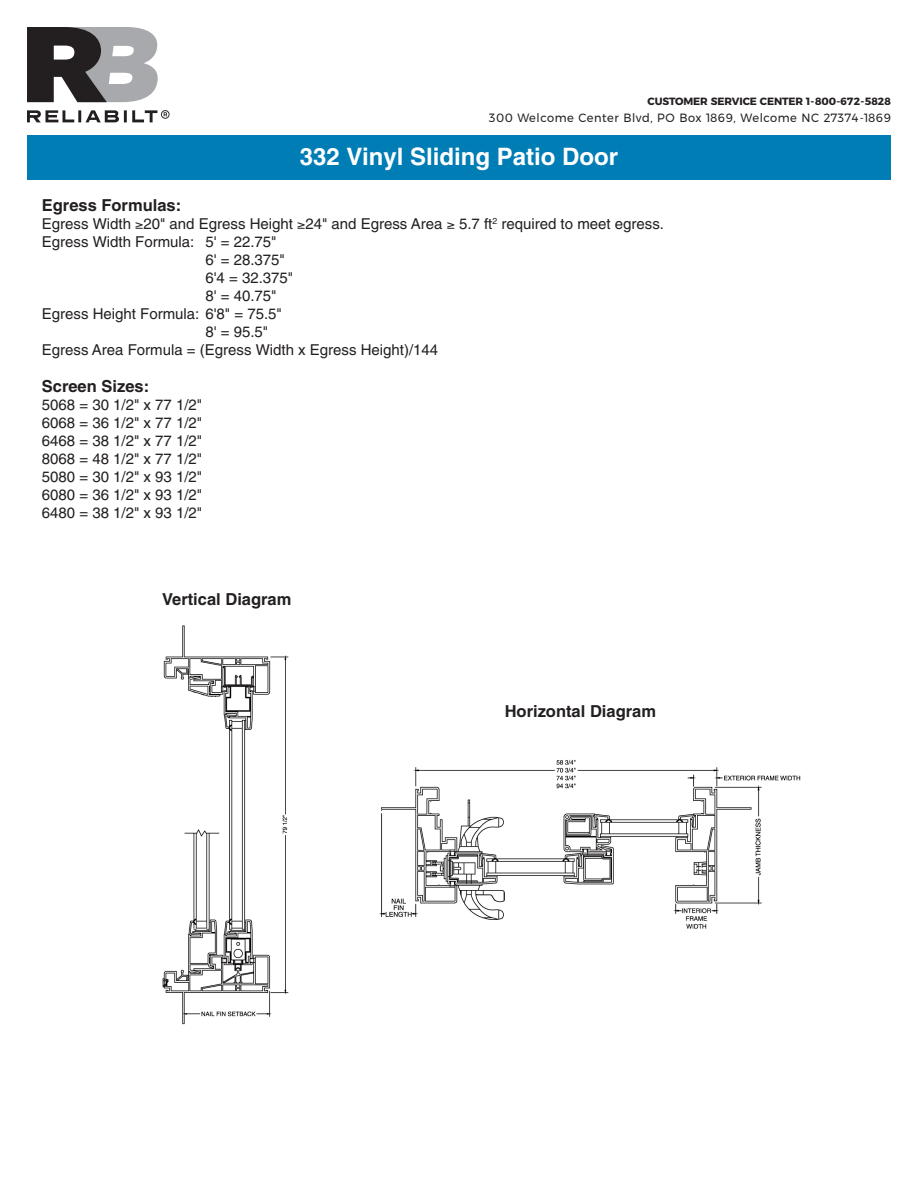
<style>
.page{position:relative;width:918px;height:1188px;background:#fff}
.page>*{position:absolute;margin:0;border:0;box-sizing:border-box;transform-origin:0 0}
.t1{font:700 24px "Helvetica";color:#fff}
.t2{font:700 16.5px "Helvetica";color:#231f20}
.t3{font:15px/18px "Helvetica";color:#231f20;text-align:justify}
.t4{font:12px "Montserrat";letter-spacing:.05em;color:#231f20;scale:.95 1}
.t5{font:700 10.5px "Montserrat";letter-spacing:-.01em;color:#231f20}
</style>
<div class="page">
<svg style="left:27px;top:135px;width:864px;height:1px"></svg>
<div style="left:27px;top:136px;width:864px;height:44px;background:#007db5"></div>
<svg style="left:27px;top:27px;width:131px;height:75px;background:#787779"></svg>
<svg style="left:27px;top:110px;width:143px;height:12px"></svg>
<img style="left:162px;top:625px;width:127px;height:400px">
<img style="left:379px;top:759px;width:422px;height:170px">
<p class="t5" style="left:648px;top:93px;width:245px">CUSTOMER SERVICE CENTER 1-800-672-5828</p>
<p class="t4" style="left:489px;top:108px;width:425px">300 Welcome Center Blvd, PO Box 1869, Welcome NC 27374-1869</p>
<h1 class="t1" style="left:300px;top:142px;width:320px">332 Vinyl Sliding Patio Door</h1>
<p class="t2" style="left:42px;top:195px;width:141px">Egress Formulas:</p>
<p class="t3" style="left:42px;top:215px;width:624px">Egress Width ≥20" and Egress Height ≥24" and Egress Area ≥ 5.7 ft<sup>2</sup> required to meet egress.</p>
<p class="t3" style="left:42px;top:233px;width:236px">Egress Width Formula: 5' = 22.75"</p>
<p class="t3" style="left:205px;top:251px;width:81px">6' = 28.375"</p>
<p class="t3" style="left:205px;top:269px;width:89px">6'4 = 32.375"</p>
<p class="t3" style="left:205px;top:287px;width:73px">8' = 40.75"</p>
<p class="t3" style="left:42px;top:305px;width:241px">Egress Height Formula: 6'8" = 75.5"</p>
<p class="t3" style="left:205px;top:323px;width:64px">8' = 95.5"</p>
<p class="t3" style="left:42px;top:341px;width:398px">Egress Area Formula = (Egress Width x Egress Height)/144</p>
<p class="t2" style="left:42px;top:376px;width:109px">Screen Sizes:</p>
<p class="t3" style="left:42px;top:396px;width:162px">5068 = 30 1/2" x 77 1/2" 6068 = 36 1/2" x 77 1/2" 6468 = 38 1/2" x 77 1/2" 8068 = 48 1/2" x 77 1/2" 5080 = 30 1/2" x 93 1/2" 6080 = 36 1/2" x 93 1/2" 6480 = 38 1/2" x 93 1/2"</p>
<p class="t2" style="left:162px;top:589px;width:131px">Vertical Diagram</p>
<p class="t2" style="left:505px;top:701px;width:153px">Horizontal Diagram</p>
</div>
